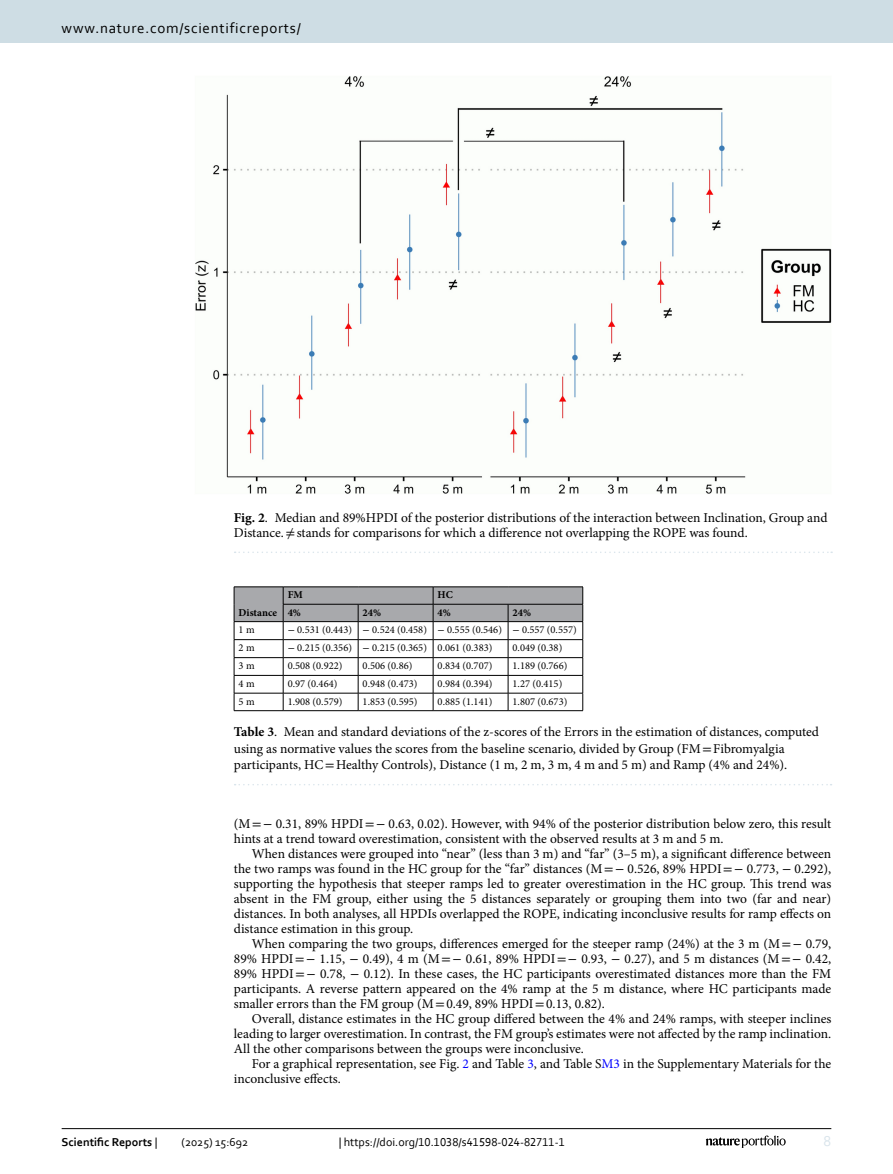
<style>
.page{position:relative;width:893px;height:1174px;background:#fff}
.page>*{position:absolute;margin:0;border:0;box-sizing:border-box;transform-origin:0 0}
.t1{font:15px "Corbel";letter-spacing:.05em;color:#000}
.t2{font:15px "Corbel";color:#d9e4eb}
.Body_Text_Indent{font:13.5px/15px "Minion Pro";letter-spacing:-.005em;color:#000;text-align:justify}
.Table_Caption{font:13.5px/16.5px "Minion Pro";letter-spacing:-.005em;color:#000}
.Figure_Caption{font:13.5px/15px "Minion Pro";letter-spacing:-.005em;color:#000}
.t3{font:12px "Corbel";color:#000}
.t4{font:700 12px "Corbel";color:#000}
.Table_Body{font:10.5px "Minion Pro";color:#000}
.Table_Head{font:700 10.5px "Minion Pro";color:#000}
.s1{font-weight:700}
.s2{font-family:"STIX"}
.s3{color:#00f}
.s4{font-weight:400}
</style>
<div class="page">
<hr style="left:234px;top:586px;width:49px;height:1px;background:#000">
<hr style="left:283px;top:586px;width:75px;height:1px;background:#000">
<hr style="left:358px;top:586px;width:75px;height:1px;background:#000">
<hr style="left:433px;top:586px;width:75px;height:1px;background:#000">
<hr style="left:508px;top:586px;width:75px;height:1px;background:#000">
<hr style="left:283px;top:710px;width:75px;height:1px;background:#000">
<hr style="left:358px;top:710px;width:75px;height:1px;background:#000">
<hr style="left:433px;top:710px;width:75px;height:1px;background:#000">
<svg style="left:234px;top:587px;width:349px;height:123px"></svg>
<hr style="left:508px;top:710px;width:75px;height:1px;background:#000">
<hr style="left:234px;top:710px;width:49px;height:1px;background:#000">
<svg style="left:235px;top:784px;width:597px;height:1px"></svg>
<img style="left:195px;top:76px;width:636px;height:418px">
<svg style="left:235px;top:551px;width:597px;height:2px"></svg>
<hr style="left:62px;top:1128px;width:769px;height:1px;background:#000">
<svg style="left:706px;top:1135px;width:80px;height:12px"></svg>
<div style="left:0;top:0;width:893px;height:43px;background:#cedde4"></div>
<p class="t1" style="left:62px;top:18px;width:241px">www.nature.com/scientificreports/</p>
<p class="Figure_Caption" style="left:234px;top:510px;width:595px"><span class="s1">Fig. 2</span>. Median and 89%HPDI of the posterior distributions of the interaction between Inclination, Group and<br>Distance.<span class="s2">≠</span>stands for comparisons for which a difference not overlapping the ROPE was found.</p>
<p class="Table_Head" style="left:239px;top:605px;width:40px">Distance</p>
<p class="Table_Head" style="left:288px;top:587px;width:17px">FM</p>
<p class="Table_Head" style="left:438px;top:587px;width:17px">HC</p>
<p class="Table_Head" style="left:288px;top:605px;width:15px">4%</p>
<p class="Table_Head" style="left:363px;top:605px;width:20px">24%</p>
<p class="Table_Head" style="left:438px;top:605px;width:15px">4%</p>
<p class="Table_Head" style="left:513px;top:605px;width:20px">24%</p>
<p class="Table_Body" style="left:239px;top:623px;width:18px">1 m</p>
<p class="Table_Body" style="left:288px;top:623px;width:66px"><span class="s2">−</span> 0.531 (0.443)</p>
<p class="Table_Body" style="left:363px;top:623px;width:66px"><span class="s2">−</span> 0.524 (0.458)</p>
<p class="Table_Body" style="left:438px;top:623px;width:66px"><span class="s2">−</span> 0.555 (0.546)</p>
<p class="Table_Body" style="left:513px;top:623px;width:66px"><span class="s2">−</span> 0.557 (0.557)</p>
<p class="Table_Body" style="left:239px;top:641px;width:18px">2 m</p>
<p class="Table_Body" style="left:288px;top:641px;width:66px"><span class="s2">−</span> 0.215 (0.356)</p>
<p class="Table_Body" style="left:363px;top:641px;width:66px"><span class="s2">−</span> 0.215 (0.365)</p>
<p class="Table_Body" style="left:438px;top:641px;width:56px">0.061 (0.383)</p>
<p class="Table_Body" style="left:513px;top:641px;width:51px">0.049 (0.38)</p>
<p class="Table_Body" style="left:239px;top:659px;width:18px">3 m</p>
<p class="Table_Body" style="left:288px;top:659px;width:56px">0.508 (0.922)</p>
<p class="Table_Body" style="left:363px;top:659px;width:51px">0.506 (0.86)</p>
<p class="Table_Body" style="left:438px;top:659px;width:56px">0.834 (0.707)</p>
<p class="Table_Body" style="left:513px;top:659px;width:56px">1.189 (0.766)</p>
<p class="Table_Body" style="left:239px;top:676px;width:18px">4 m</p>
<p class="Table_Body" style="left:288px;top:676px;width:51px">0.97 (0.464)</p>
<p class="Table_Body" style="left:363px;top:676px;width:56px">0.948 (0.473)</p>
<p class="Table_Body" style="left:438px;top:676px;width:56px">0.984 (0.394)</p>
<p class="Table_Body" style="left:513px;top:676px;width:51px">1.27 (0.415)</p>
<p class="Table_Body" style="left:239px;top:694px;width:18px">5 m</p>
<p class="Table_Body" style="left:288px;top:694px;width:56px">1.908 (0.579)</p>
<p class="Table_Body" style="left:363px;top:694px;width:56px">1.853 (0.595)</p>
<p class="Table_Body" style="left:438px;top:694px;width:56px">0.885 (1.141)</p>
<p class="Table_Body" style="left:513px;top:694px;width:56px">1.807 (0.673)</p>
<p class="Table_Caption" style="left:234px;top:724px;width:587px"><span class="s1">Table 3</span>. Mean and standard deviations of the z-scores of the Errors in the estimation of distances, computed using as normative values the scores from the baseline scenario, divided by Group (FM<span class="s2">=</span>Fibromyalgia participants, HC<span class="s2">=</span>Healthy Controls), Distance (1 m, 2 m, 3 m, 4 m and 5 m) and Ramp (4% and 24%).</p>
<p class="Body_Text_Indent" style="left:234px;top:816px;width:599px">(M<span class="s2">=−</span> 0.31, 89% HPDI<span class="s2">=−</span> 0.63, 0.02). However, with 94% of the posterior distribution below zero, this result hints at a trend toward overestimation, consistent with the observed results at 3 m and 5 m.</p>
<p class="Body_Text_Indent" style="left:234px;top:846px;width:599px;text-indent:18px">When distances were grouped into “near” (less than 3 m) and “far” (3–5 m), a significant difference between the two ramps was found in the HC group for the “far” distances (M<span class="s2">=−</span> 0.526, 89% HPDI<span class="s2">=−</span> 0.773, <span class="s2">−</span> 0.292), supporting the hypothesis that steeper ramps led to greater overestimation in the HC group. This trend was absent in the FM group, either using the 5 distances separately or grouping them into two (far and near) distances. In both analyses, all HPDIs overlapped the ROPE, indicating inconclusive results for ramp effects on distance estimation in this group.</p>
<p class="Body_Text_Indent" style="left:234px;top:936px;width:599px;text-indent:18px">When comparing the two groups, differences emerged for the steeper ramp (24%) at the 3 m (M<span class="s2">=−</span> 0.79, 89% HPDI<span class="s2">=−</span> 1.15, <span class="s2">−</span> 0.49), 4 m (M<span class="s2">=−</span> 0.61, 89% HPDI<span class="s2">=−</span> 0.93, <span class="s2">−</span> 0.27), and 5 m distances (M<span class="s2">=−</span> 0.42, 89% HPDI<span class="s2">=−</span> 0.78, <span class="s2">−</span> 0.12). In these cases, the HC participants overestimated distances more than the FM participants. A reverse pattern appeared on the 4% ramp at the 5 m distance, where HC participants made smaller errors than the FM group (M<span class="s2">=</span>0.49, 89% HPDI<span class="s2">=</span>0.13, 0.82).</p>
<p class="Body_Text_Indent" style="left:234px;top:1011px;width:599px;text-indent:18px">Overall, distance estimates in the HC group differed between the 4% and 24% ramps, with steeper inclines leading to larger overestimation. In contrast, the FM group’s estimates were not affected by the ramp inclination.<br>All the other comparisons between the groups were inconclusive.</p>
<p class="Body_Text_Indent" style="left:234px;top:1056px;width:599px;text-indent:18px">For a graphical representation, see Fig. <span class="s3">2</span> and Table <span class="s3">3</span>, and Table S<span class="s3">M3</span> in the Supplementary Materials for the inconclusive effects.</p>
<p class="t4" style="left:62px;top:1134px;width:97px">Scientific Reports <span class="s4">|</span></p>
<p class="t3" style="left:181px;top:1134px;width:68px">(2025) 15:692</p>
<p class="t3" style="left:339px;top:1134px;width:228px">| https://doi.org/10.1038/s41598-024-82711-1</p>
<p class="t2" style="left:824px;top:1132px;width:9px">8</p>
</div>
